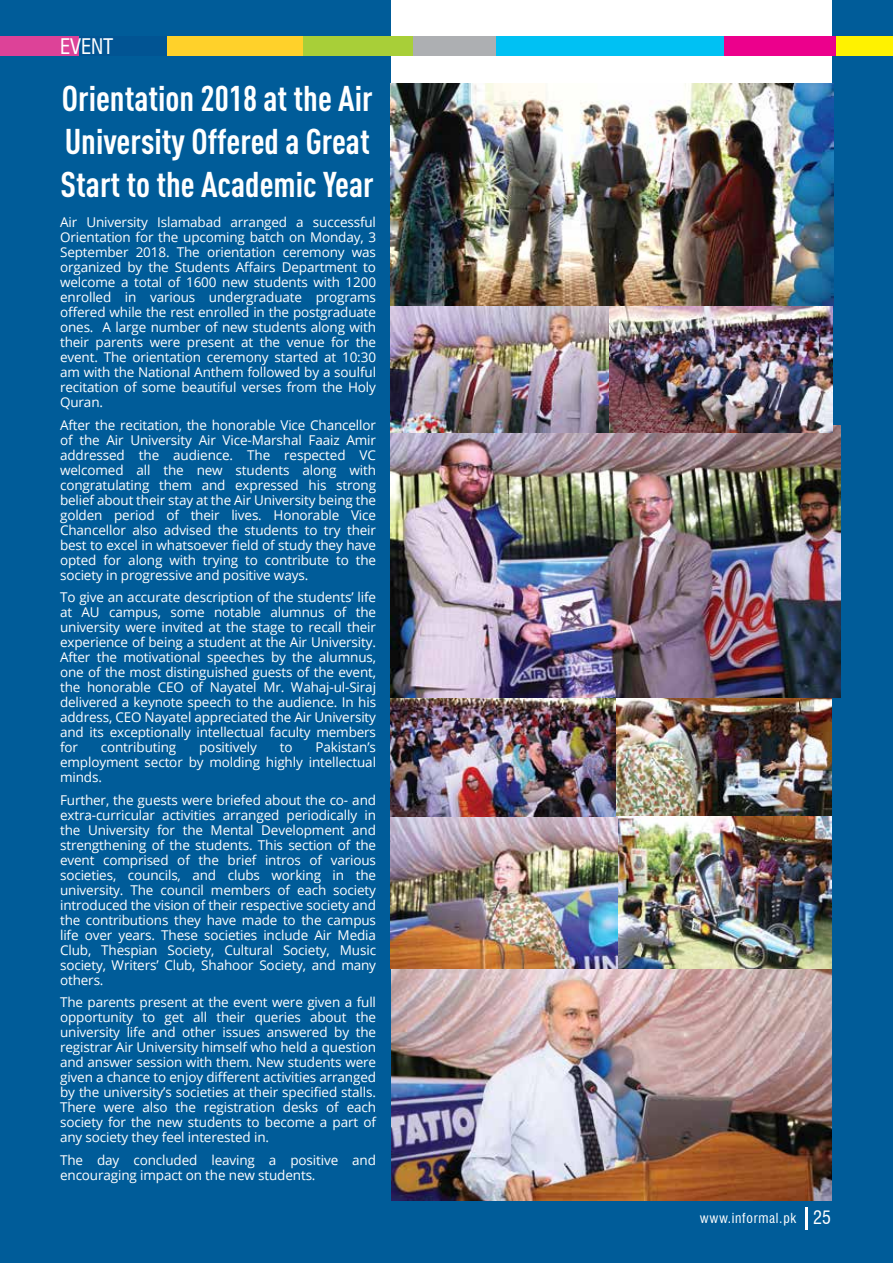
<style>
.page{position:relative;width:893px;height:1263px;background:#fff}
.page>*{position:absolute;margin:0;border:0;box-sizing:border-box;transform-origin:0 0}
.t1{font:700 35.25px/43.3px "DIN Cond";color:#fff;text-align:justify}
.t2{font:condensed 21px "Swiss 721 BT";letter-spacing:-.01em;color:#fff}
.t3{font:13.5px/15px "Open Sans";letter-spacing:-.01em;color:#fff;text-align:justify}
.t4{font:condensed 13.5px "Swiss 721 BT";letter-spacing:.05em;color:#fff}
.s1{font-size:18px}
</style>
<div class="page">
<img style="left:390px;top:968px;width:442px;height:233px">
<img style="left:615px;top:698px;width:218px;height:119px">
<img style="left:618px;top:817px;width:215px;height:151px">
<div style="left:0;top:0;width:390px;height:1263px;background:#005c99"></div>
<div style="left:833px;top:0;width:60px;height:1263px;background:#005c99"></div>
<div style="left:376px;top:1201px;width:482px;height:62px;background:#005c99"></div>
<img style="left:390px;top:816px;width:228px;height:152px">
<img style="left:390px;top:698px;width:225px;height:118px">
<img style="left:390px;top:425px;width:450px;height:273px">
<img style="left:390px;top:83px;width:444px;height:350px">
<div style="left:724px;top:36px;width:117px;height:20px;background:#ec008c"></div>
<div style="left:837px;top:36px;width:56px;height:20px;background:#fff200"></div>
<div style="left:0;top:36px;width:80px;height:20px;background:#dd4298"></div>
<div style="left:166px;top:36px;width:137px;height:20px;background:#ffd12a"></div>
<div style="left:303px;top:36px;width:110px;height:20px;background:#a8cf38"></div>
<div style="left:413px;top:36px;width:83px;height:20px;background:#adafb2"></div>
<div style="left:497px;top:36px;width:227px;height:20px;background:#00c1f3"></div>
<div style="left:79px;top:36px;width:87px;height:20px;background:#015493"></div>
<hr style="left:806px;top:1207px;width:2px;height:23px;background:#fff">
<h2 class="t2" style="left:60px;top:34px;width:55px">EVENT</h2>
<h1 class="t1" style="left:61px;top:76px;width:315px">Orientation 2018 at the Air University Offered a Great Start to the Academic Year</h1>
<p class="t3" style="left:60px;top:215px;width:318px">Air University Islamabad arranged a successful Orientation for the upcoming batch on Monday, 3<br>September 2018. The orientation ceremony was organized by the Students Affairs Department to welcome a total of 1600 new students with 1200 enrolled in various undergraduate programs offered while the rest enrolled in the postgraduate ones. A large number of new students along with their parents were present at the venue for the event. The orientation ceremony started at 10:30 am with the National Anthem followed by a soulful recitation of some beautiful verses from the Holy Quran.</p>
<p class="t3" style="left:60px;top:417px;width:318px">After the recitation, the honorable Vice Chancellor of the Air University Air Vice-Marshal Faaiz Amir addressed the audience. The respected VC welcomed all the new students along with congratulating them and expressed his strong belief about their stay at the Air University being the golden period of their lives. Honorable Vice Chancellor also advised the students to try their best to excel in whatsoever field of study they have opted for along with trying to contribute to the society in progressive and positive ways.</p>
<p class="t3" style="left:60px;top:590px;width:318px">To give an accurate description of the students’ life at AU campus, some notable alumnus of the university were invited at the stage to recall their experience of being a student at the Air University.<br>After the motivational speeches by the alumnus, one of the most distinguished guests of the event, the honorable CEO of Nayatel Mr. Wahaj-ul-Siraj delivered a keynote speech to the audience. In his address, CEO Nayatel appreciated the Air University and its exceptionally intellectual faculty members for</p>
<p class="t3" style="left:60px;top:739px;width:317px;text-indent:255px">Pakistan’s employment sector by molding highly intellectual minds.</p>
<p class="t3" style="left:60px;top:792px;width:318px">Further, the guests were briefed about the co- and extra-curricular activities arranged periodically in the University for the Mental Development and strengthening of the students. This section of the event comprised of the brief intros of various societies, councils, and clubs working in the university. The council members of each society introduced the vision of their respective society and the contributions they have made to the campus life over years. These societies include Air Media Club, Thespian Society, Cultural Society, Music society, Writers’ Club, Shahoor Society, and many others.</p>
<p class="t3" style="left:60px;top:994px;width:318px">The parents present at the event were given a full opportunity to get all their queries about the university life and other issues answered by the registrar Air University himself who held a question and answer session with them. New students were given a chance to enjoy different activities arranged by the university’s societies at their specified stalls.<br>There were also the registration desks of each society for the new students to become a part of any society they feel interested in.</p>
<p class="t3" style="left:60px;top:1152px;width:317px">The day concluded leaving a positive and encouraging impact on the new students.</p>
<p class="t3" style="left:101px;top:739px;width:77px">contributing</p>
<p class="t3" style="left:199px;top:739px;width:59px">positively</p>
<p class="t3" style="left:280px;top:739px;width:14px">to</p>
<p class="t4" style="left:700px;top:1210px;width:133px">www.informal.pk <span class="s1">25</span></p>
</div>
